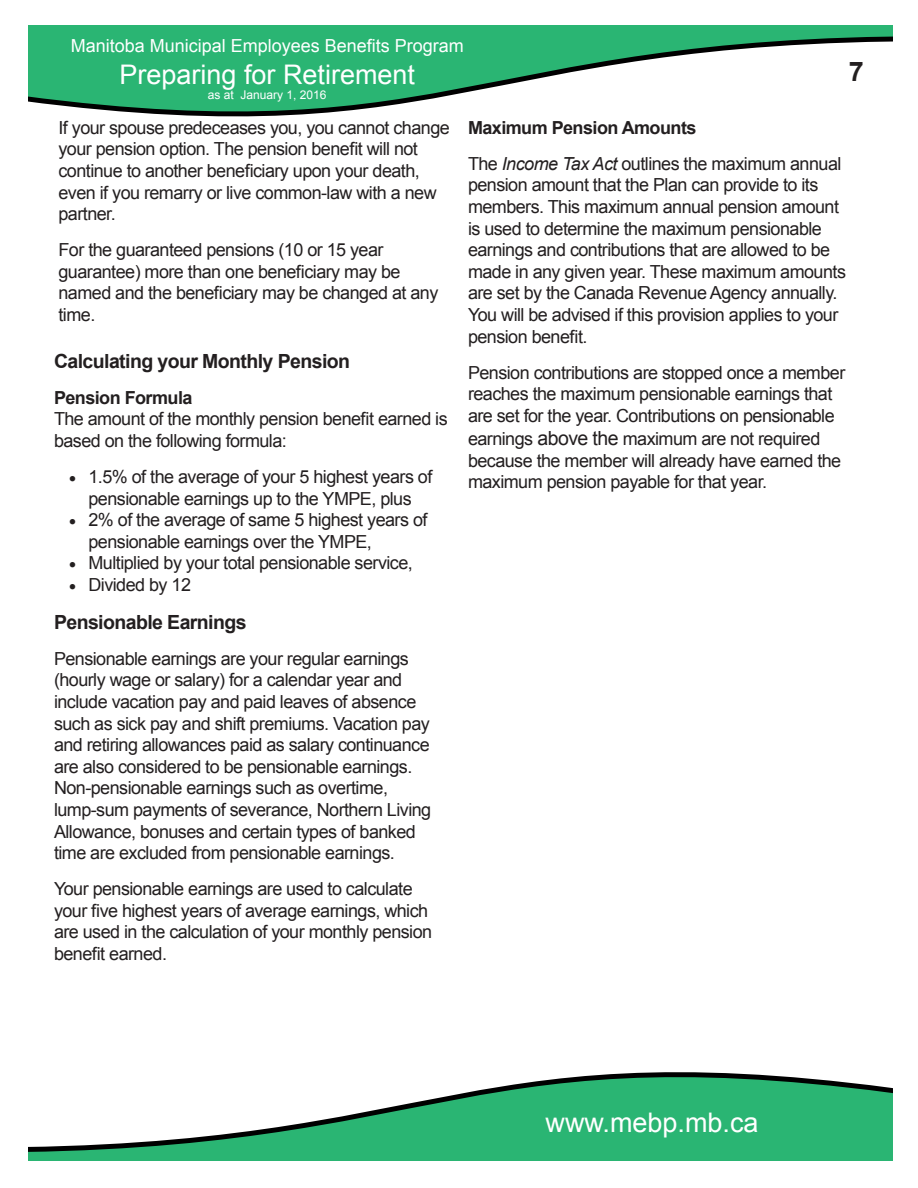
<style>
.page{position:relative;width:918px;height:1188px;background:#fff}
.page>*{position:absolute;margin:0;border:0;box-sizing:border-box;transform-origin:0 0}
.t1{font:27px "Arial";color:#fff}
.t2{font:700 27px "Arial";color:#231f20}
.t3{font:700 19.5px "Arial";letter-spacing:-.03em;color:#231f20}
.t4{font:18px/21.6px "Arial";letter-spacing:-.03em;color:#231f20}
.t5{font:18px "Arial";color:#fff}
.t6{font:700 18px "Arial";letter-spacing:-.03em;color:#231f20}
.t7{font:12px "Arial";color:#fff}
.s1{font-style:italic}
.s2{font-size:19.5px}
</style>
<div class="page">
<svg style="left:28px;top:25px;width:864px;height:92px;fill:#2ab573"></svg>
<svg style="left:28px;top:1072px;width:864px;height:89px;fill:#2ab573"></svg>
<p class="t5" style="left:71px;top:34px;width:395px">Manitoba Municipal Employees Benefits Program</p>
<h1 class="t1" style="left:119px;top:57px;width:297px">Preparing for Retirement</h1>
<p class="t7" style="left:208px;top:86px;width:120px">as at January 1, 2016</p>
<h1 class="t2" style="left:849px;top:53px;width:17px">7</h1>
<p class="t4" style="left:58px;top:117px;width:393px">If your spouse predeceases you, you cannot change your pension option. The pension benefit will not continue to another beneficiary upon your death, even if you remarry or live common-law with a new partner.</p>
<p class="t4" style="left:58px;top:239px;width:381px">For the guaranteed pensions (10 or 15 year guarantee) more than one beneficiary may be named and the beneficiary may be changed at any time.</p>
<p class="t3" style="left:54px;top:348px;width:298px">Calculating your Monthly Pension</p>
<p class="t6" style="left:54px;top:385px;width:140px">Pension Formula</p>
<p class="t4" style="left:54px;top:408px;width:395px">The amount of the monthly pension benefit earned is based on the following formula:</p>
<p class="t4" style="left:69px;top:466px;width:365px;text-align:center">• 1.5% of the average of your 5 highest years of pensionable earnings up to the YMPE, plus</p>
<p class="t4" style="left:88px;top:509px;width:340px;text-indent:-20px">• 2% of the average of same 5 highest years of pensionable earnings over the YMPE,</p>
<p class="t4" style="left:69px;top:552px;width:345px">• Multiplied by your total pensionable service,</p>
<p class="t4" style="left:69px;top:574px;width:124px">• Divided by 12</p>
<p class="t3" style="left:54px;top:609px;width:194px">Pensionable Earnings</p>
<p class="t4" style="left:54px;top:648px;width:379px">Pensionable earnings are your regular earnings (hourly wage or salary) for a calendar year and include vacation pay and paid leaves of absence such as sick pay and shift premiums. Vacation pay and retiring allowances paid as salary continuance are also considered to be pensionable earnings.<br>Non-pensionable earnings such as overtime, lump-sum payments of severance, Northern Living Allowance, bonuses and certain types of banked time are excluded from pensionable earnings.</p>
<p class="t4" style="left:54px;top:878px;width:380px">Your pensionable earnings are used to calculate your five highest years of average earnings, which are used in the calculation of your monthly pension benefit earned.</p>
<p class="t6" style="left:468px;top:115px;width:230px">Maximum Pension Amounts</p>
<p class="t4" style="left:468px;top:153px;width:380px">The <span class="s1">Income Tax Act</span> outlines the maximum annual pension amount that the Plan can provide to its members. This maximum annual pension amount is used to determine the maximum pensionable earnings and contributions that are allowed to be made in any given year. These maximum amounts are set by the Canada Revenue Agency annually.<br>You will be advised if this provision applies to your pension benefit.</p>
<p class="t4" style="left:468px;top:362px;width:379px">Pension contributions are stopped once a member reaches the maximum pensionable earnings that are set for the year. Contributions on pensionable</p>
<p class="t4" style="left:468px;top:428px;width:375px">earnings <span class="s2">above the</span> maximum are not required because the member will already have earned the maximum pension payable for that year.</p>
<h1 class="t1" style="left:546px;top:1105px;width:215px">www.mebp.mb.ca</h1>
</div>
